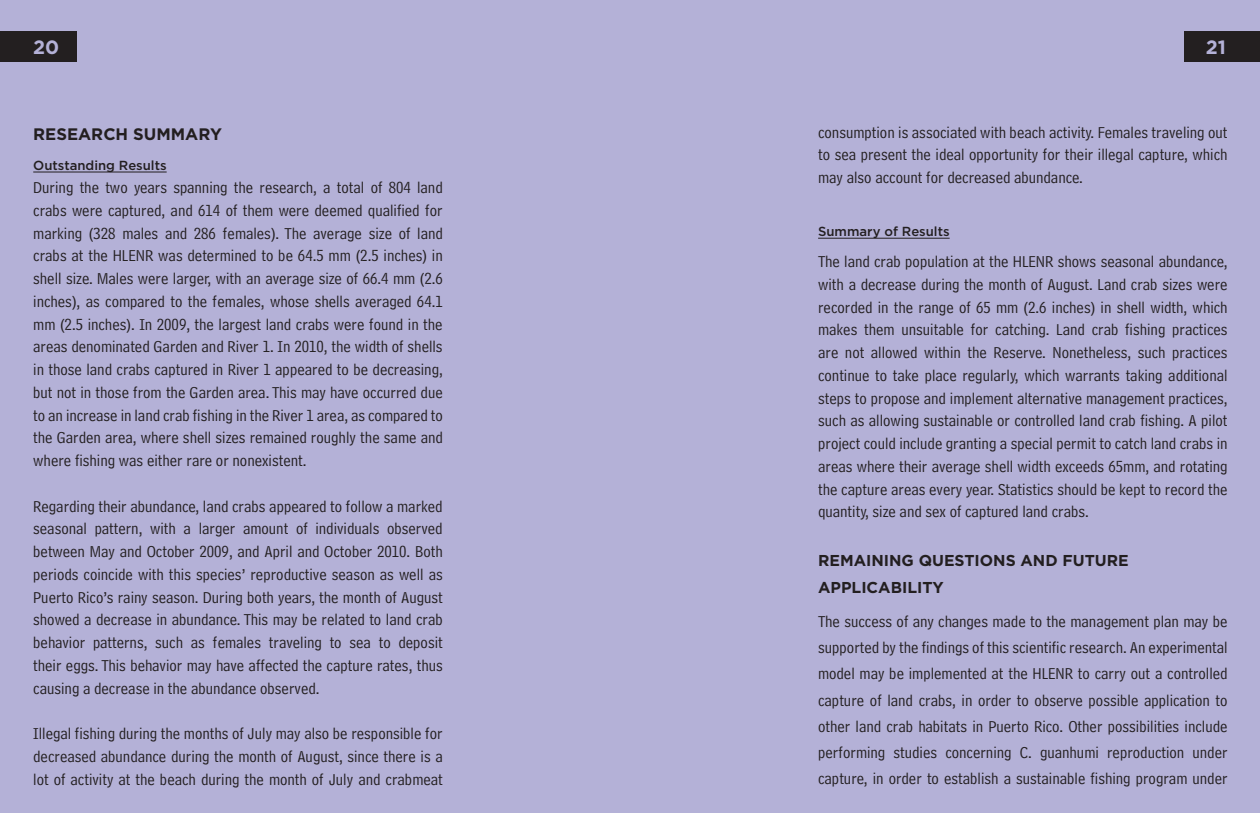
<style>
.page{position:relative;width:1260px;height:813px;background:#b4b1d7}
.page>*{position:absolute;margin:0;border:0;box-sizing:border-box;transform-origin:0 0}
.t1{font:700 19.25px "Gotham";color:#b4b1d7}
.parrafo_normal{font:16.62px/22.8px "Bell Centennial Std Address";color:#231f20;text-align:justify}
.parrafo_normal-2{font:700 16.62px "Gotham";color:#231f20}
.parrafo_normal-3{font:700 15.75px/26.2px "Gotham";color:#231f20}
.parrafo_normal-4{font:500 13.12px "Gotham";color:#231f20}
</style>
<div class="page">
<div style="left:1184px;top:31px;width:76px;height:30px;background:#231f20"></div>
<div style="left:0;top:32px;width:76px;height:30px;background:#231f20"></div>
<hr style="left:818px;top:238px;width:132px;height:1px;background:#231f20">
<hr style="left:33px;top:172px;width:134px;height:1px;background:#231f20">
<p class="t1" style="left:33px;top:34px;width:28px">20</p>
<p class="t1" style="left:1206px;top:35px;width:22px">21</p>
<p class="parrafo_normal-2" style="left:33px;top:123px;width:190px">RESEARCH SUMMARY</p>
<p class="parrafo_normal-4" style="left:33px;top:157px;width:135px">Outstanding Results</p>
<p class="parrafo_normal" style="left:33px;top:176px;width:411px">During the two years spanning the research, a total of 804 land crabs were captured, and 614 of them were deemed qualified for marking (328 males and 286 females). The average size of land crabs at the HLENR was determined to be 64.5 mm (2.5 inches) in shell size. Males were larger, with an average size of 66.4 mm (2.6 inches), as compared to the females, whose shells averaged 64.1 mm (2.5 inches). In 2009, the largest land crabs were found in the areas denominated Garden and River 1. In 2010, the width of shells in those land crabs captured in River 1 appeared to be decreasing, but not in those from the Garden area. This may have occurred due to an increase in land crab fishing in the River 1 area, as compared to the Garden area, where shell sizes remained roughly the same and where fishing was either rare or nonexistent.</p>
<p class="parrafo_normal" style="left:33px;top:495px;width:411px">Regarding their abundance, land crabs appeared to follow a marked seasonal pattern, with a larger amount of individuals observed between May and October 2009, and April and October 2010. Both periods coincide with this species’ reproductive season as well as Puerto Rico’s rainy season. During both years, the month of August showed a decrease in abundance. This may be related to land crab behavior patterns, such as females traveling to sea to deposit their eggs. This behavior may have affected the capture rates, thus causing a decrease in the abundance observed.</p>
<p class="parrafo_normal" style="left:33px;top:722px;width:411px">Illegal fishing during the months of July may also be responsible for decreased abundance during the month of August, since there is a lot of activity at the beach during the month of July and crabmeat</p>
<p class="parrafo_normal" style="left:818px;top:121px;width:411px">consumption is associated with beach activity. Females traveling out to sea present the ideal opportunity for their illegal capture, which may also account for decreased abundance.</p>
<p class="parrafo_normal-4" style="left:818px;top:223px;width:133px">Summary of Results</p>
<p class="parrafo_normal" style="left:818px;top:250px;width:411px">The land crab population at the HLENR shows seasonal abundance, with a decrease during the month of August. Land crab sizes were recorded in the range of 65 mm (2.6 inches) in shell width, which makes them unsuitable for catching. Land crab fishing practices are not allowed within the Reserve. Nonetheless, such practices continue to take place regularly, which warrants taking additional steps to propose and implement alternative management practices, such as allowing sustainable or controlled land crab fishing. A pilot project could include granting a special permit to catch land crabs in areas where their average shell width exceeds 65mm, and rotating the capture areas every year. Statistics should be kept to record the quantity, size and sex of captured land crabs.</p>
<p class="parrafo_normal-3" style="left:818px;top:547px;width:312px">REMAINING QUESTIONS AND FUTURE<br>APPLICABILITY</p>
<p class="parrafo_normal" style="left:818px;top:608px;width:411px;line-height:26.2px">The success of any changes made to the management plan may be supported by the findings of this scientific research. An experimental model may be implemented at the HLENR to carry out a controlled capture of land crabs, in order to observe possible application to other land crab habitats in Puerto Rico. Other possibilities include performing studies concerning C. guanhumi reproduction under capture, in order to establish a sustainable fishing program under</p>
</div>
